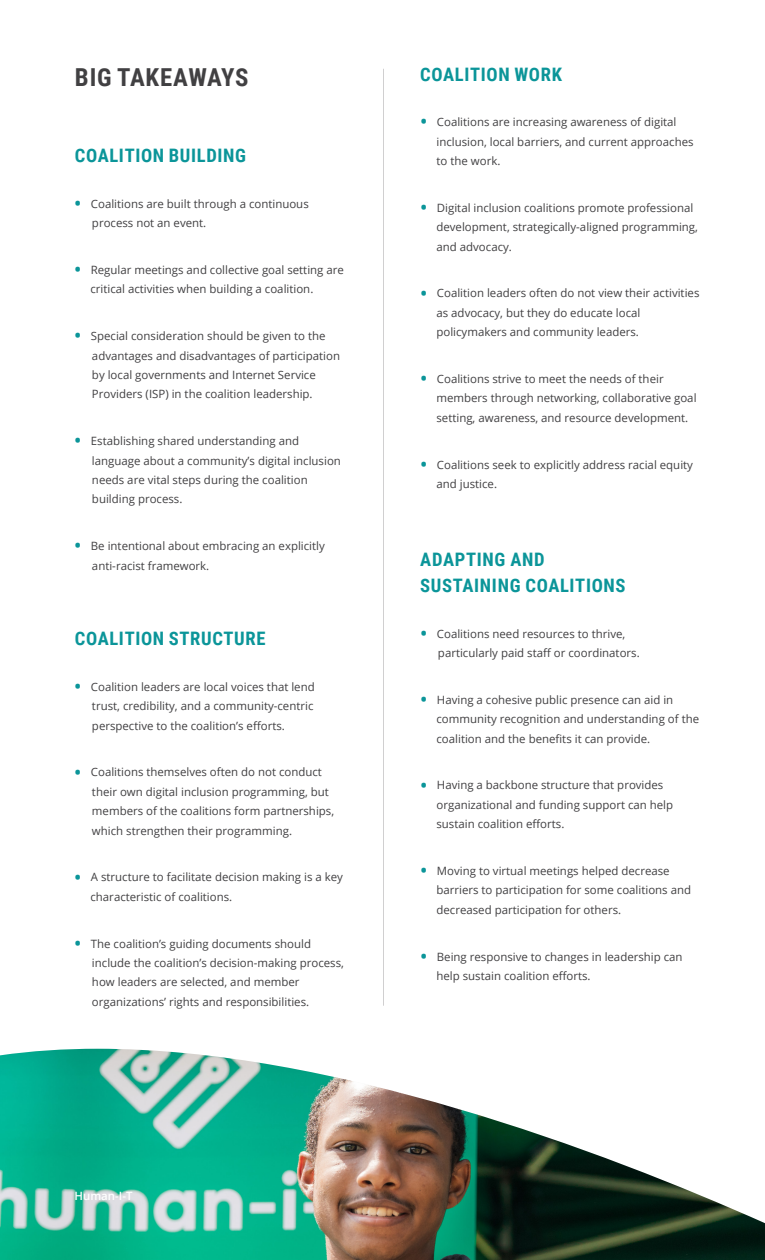
<style>
.page{position:relative;width:765px;height:1260px;background:#fff}
.page>*{position:absolute;margin:0;border:0;box-sizing:border-box;transform-origin:0 0}
.t1{font:700 24.75px "Roboto Condensed";letter-spacing:.03em;color:#414042}
.t2{font:700 18.62px/26.2px "Roboto Condensed";letter-spacing:.035em;color:#0b9599}
.t3{font:11.5px/19.4px "Open Sans";color:#414042}
.t4{font:600 11.5px "Open Sans";color:#fff}
.s1{font-size:21.25px;color:#0b9599}
</style>
<div class="page">
<hr style="left:383px;top:69px;width:1px;height:937px;background:#414042">
<img style="left:0;top:1049px;width:765px;height:211px">
<h1 class="t1" style="left:75px;top:60px;width:175px">BIG TAKEAWAYS</h1>
<h2 class="t2" style="left:420px;top:60px;width:143px">COALITION WORK</h2>
<h2 class="t2" style="left:75px;top:142px;width:173px">COALITION BUILDING</h2>
<p class="t3" style="left:92px;top:194px;width:218px;text-indent:-18px"><span class="s1">•</span> Coalitions are built through a continuous process not an event.</p>
<p class="t3" style="left:90px;top:260px;width:255px;text-indent:-17px"><span class="s1">•</span> Regular meetings and collective goal setting are critical activities when building a coalition.</p>
<p class="t3" style="left:92px;top:326px;width:250px;text-indent:-18px"><span class="s1">•</span> Special consideration should be given to the advantages and disadvantages of participation by local governments and Internet Service Providers (ISP) in the coalition leadership.</p>
<p class="t3" style="left:92px;top:431px;width:250px;text-indent:-18px"><span class="s1">•</span> Establishing shared understanding and language about a community’s digital inclusion needs are vital steps during the coalition building process.</p>
<p class="t3" style="left:92px;top:536px;width:234px;text-indent:-18px"><span class="s1">•</span> Be intentional about embracing an explicitly anti-racist framework.</p>
<p class="t3" style="left:436px;top:112px;width:259px;text-indent:-17px"><span class="s1">•</span> Coalitions are increasing awareness of digital inclusion, local barriers, and current approaches to the work.</p>
<p class="t3" style="left:436px;top:198px;width:263px;text-indent:-17px"><span class="s1">•</span> Digital inclusion coalitions promote professional development, strategically-aligned programming, and advocacy.</p>
<p class="t3" style="left:436px;top:283px;width:264px;text-indent:-17px"><span class="s1">•</span> Coalition leaders often do not view their activities as advocacy, but they do educate local policymakers and community leaders.</p>
<p class="t3" style="left:436px;top:369px;width:262px;text-indent:-17px"><span class="s1">•</span> Coalitions strive to meet the needs of their members through networking, collaborative goal setting, awareness, and resource development.</p>
<p class="t3" style="left:436px;top:454px;width:258px;text-indent:-17px"><span class="s1">•</span> Coalitions seek to explicitly address racial equity and justice.</p>
<h2 class="t2" style="left:420px;top:545px;width:207px">ADAPTING AND<br>SUSTAINING COALITIONS</h2>
<h2 class="t2" style="left:75px;top:625px;width:192px">COALITION STRUCTURE</h2>
<p class="t3" style="left:438px;top:623px;width:203px;text-indent:-18px"><span class="s1">•</span> Coalitions need resources to thrive, particularly paid staff or coordinators.</p>
<p class="t3" style="left:436px;top:690px;width:264px;text-indent:-17px"><span class="s1">•</span> Having a cohesive public presence can aid in community recognition and understanding of the coalition and the benefits it can provide.</p>
<p class="t3" style="left:436px;top:775px;width:238px;text-indent:-17px"><span class="s1">•</span> Having a backbone structure that provides organizational and funding support can help sustain coalition efforts.</p>
<p class="t3" style="left:436px;top:861px;width:256px;text-indent:-17px"><span class="s1">•</span> Moving to virtual meetings helped decrease barriers to participation for some coalitions and decreased participation for others.</p>
<p class="t3" style="left:436px;top:946px;width:248px;text-indent:-17px"><span class="s1">•</span> Being responsive to changes in leadership can help sustain coalition efforts.</p>
<p class="t3" style="left:92px;top:677px;width:224px;text-align:justify;text-indent:-18px"><span class="s1">•</span> Coalition leaders are local voices that lend trust, credibility, and a community-centric perspective to the coalition’s efforts.</p>
<p class="t3" style="left:92px;top:762px;width:244px;text-indent:-18px"><span class="s1">•</span> Coalitions themselves often do not conduct their own digital inclusion programming, but members of the coalitions form partnerships, which strengthen their programming.</p>
<p class="t3" style="left:90px;top:867px;width:254px;text-indent:-17px"><span class="s1">•</span> A structure to facilitate decision making is a key characteristic of coalitions.</p>
<p class="t3" style="left:92px;top:933px;width:253px;text-indent:-18px"><span class="s1">•</span> The coalition’s guiding documents should include the coalition’s decision-making process, how leaders are selected, and member organizations’ rights and responsibilities.</p>
<p class="t4" style="left:74px;top:1188px;width:60px">Human-I-T</p>
</div>
